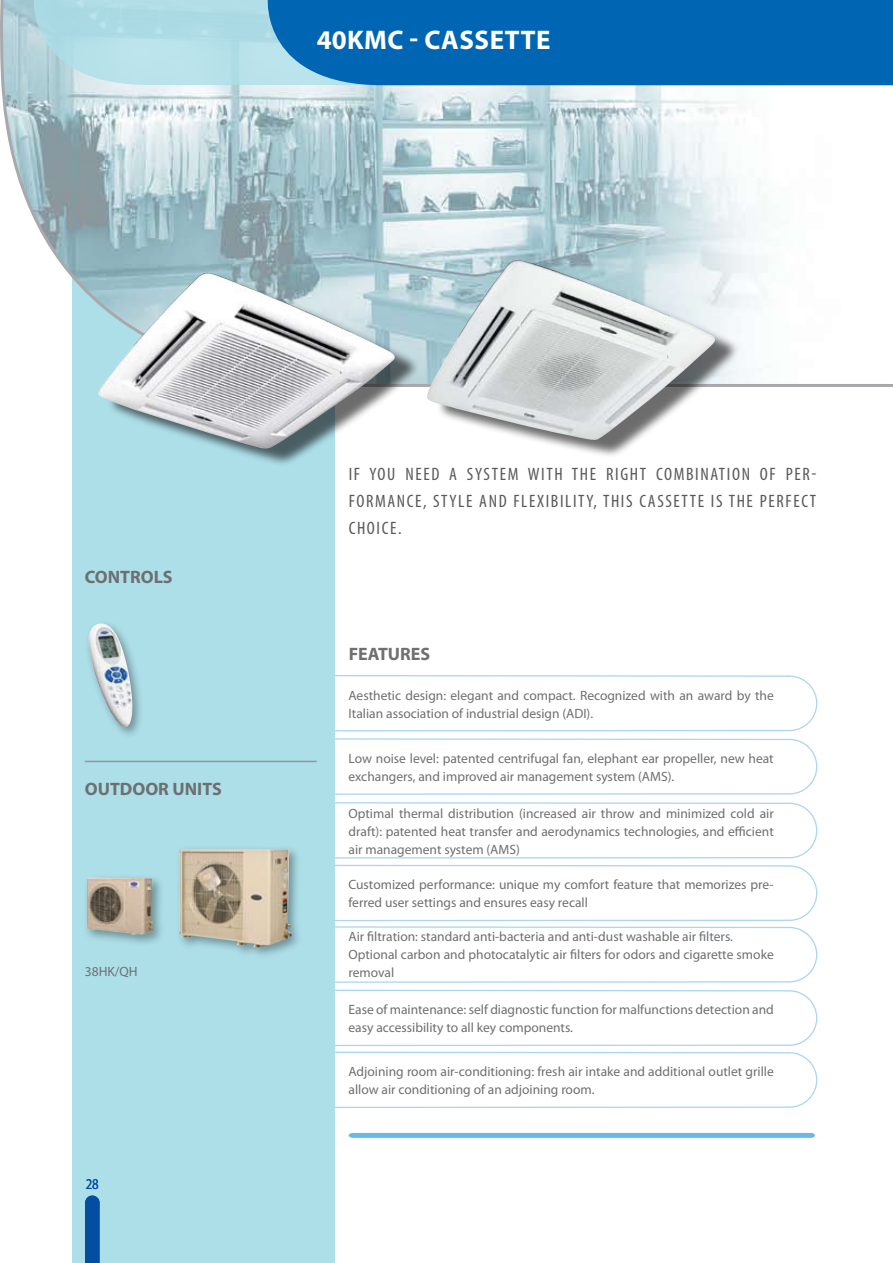
<style>
.page{position:relative;width:893px;height:1263px;background:#fff}
.page>*{position:absolute;margin:0;border:0;box-sizing:border-box;transform-origin:0 0}
.t1{font:700 27px "Myriad Pro";letter-spacing:.02em;color:#fff}
.t2{font:condensed 18px/27px "Myriad Pro";letter-spacing:.09em;color:#58595b;text-align:justify}
.t3{font:700 18px "Myriad Pro";color:#6d6f71}
.t4{font:15px "Myriad Pro";color:#034ea2;scale:.85 1}
.t5{font:13.5px/18px "Myriad Pro";color:#6d6f71}
</style>
<div class="page">
<div style="left:72px;top:184px;width:263px;height:1079px;background:#addfe9"></div>
<svg style="left:349px;top:1133px;width:466px;height:5px;background:#6abce8"></svg>
<svg style="left:0;top:0;width:266px;height:302px"></svg>
<svg style="left:32px;top:0;width:234px;height:85px;background:#b3dde6"></svg>
<svg style="left:266px;top:0;width:626px;height:387px"></svg>
<svg style="left:892px;top:0;width:1px;height:387px"></svg>
<svg style="left:85px;top:1195px;width:15px;height:68px"></svg>
<svg style="left:335px;top:675px;width:483px;height:57px"></svg>
<svg style="left:335px;top:738px;width:483px;height:57px"></svg>
<hr style="left:85px;top:761px;width:232px;height:1px;background:#939598">
<svg style="left:335px;top:802px;width:483px;height:181px"></svg>
<div style="left:107px;top:275px;width:339px;height:268px;background:#000;opacity:.58"></div>
<img style="left:96px;top:273px;width:300px;height:178px">
<div style="left:435px;top:262px;width:353px;height:264px;background:#fff"></div>
<img style="left:426px;top:260px;width:306px;height:180px">
<div style="left:84px;top:619px;width:95px;height:147px;background:#000;opacity:.35"></div>
<img style="left:88px;top:623px;width:45px;height:104px">
<div style="left:174px;top:845px;width:158px;height:142px;background:#000;opacity:.35"></div>
<img style="left:178px;top:849px;width:114px;height:98px">
<div style="left:82px;top:874px;width:117px;height:88px;background:#000;opacity:.35"></div>
<img style="left:87px;top:878px;width:67px;height:57px">
<svg style="left:335px;top:989px;width:483px;height:119px"></svg>
<h1 class="t1" style="left:317px;top:23px;width:235px">40KMC - CASS ETTE</h1>
<h2 class="t3" style="left:85px;top:565px;width:89px">CONTROLS</h2>
<h2 class="t3" style="left:85px;top:777px;width:138px">OUTDOOR UNITS</h2>
<p class="t5" style="left:85px;top:962px;width:54px">38HK/QH</p>
<p class="t4" style="left:86px;top:1175px;width:17px">28</p>
<h2 class="t2" style="left:349px;top:461px;width:469px">IF YOU NEED A SYSTEM WITH THE RIGHT COMBINATION OF PER-FORMANCE, STYLE AND FLEXIBILITY, THIS CASSETTE IS THE PERFECT CHOICE.</h2>
<h2 class="t3" style="left:349px;top:642px;width:11px">FEATURE</h2>
<h2 class="t3" style="left:420px;top:642px;width:11px">S</h2>
<p class="t5" style="left:349px;top:686px;width:427px">Aesthetic design: elegant and compact. Recognized with an award by the<br>Italian association of industrial design (ADI).</p>
<p class="t5" style="left:349px;top:749px;width:427px">Low noise level: patented centrifugal fan, elephant ear propeller, new heat exchangers, and improved air management system (AMS).</p>
<p class="t5" style="left:349px;top:804px;width:427px;text-align:justify">Optimal thermal distribution (increased air throw and minimized cold air draft): patented heat transfer and aerodynamics technologies, and efficient air management system (AMS)</p>
<p class="t5" style="left:349px;top:876px;width:427px">Customized performance: unique my comfort feature that memorizes pre&shy;ferred user settings and ensures easy recall</p>
<p class="t5" style="left:349px;top:928px;width:427px">Air filtration: standard anti-bacteria and anti-dust washable air filters.<br>Optional carbon and photocatalytic air filters for odors and cigarette smoke removal</p>
<p class="t5" style="left:349px;top:1000px;width:427px">Ease of maintenance: self diagnostic function for malfunctions detection and easy accessibility to all key components.</p>
<p class="t5" style="left:349px;top:1062px;width:427px">Adjoining room air-conditioning: fresh air intake and additional outlet grille allow air conditioning of an adjoining room.</p>
</div>
